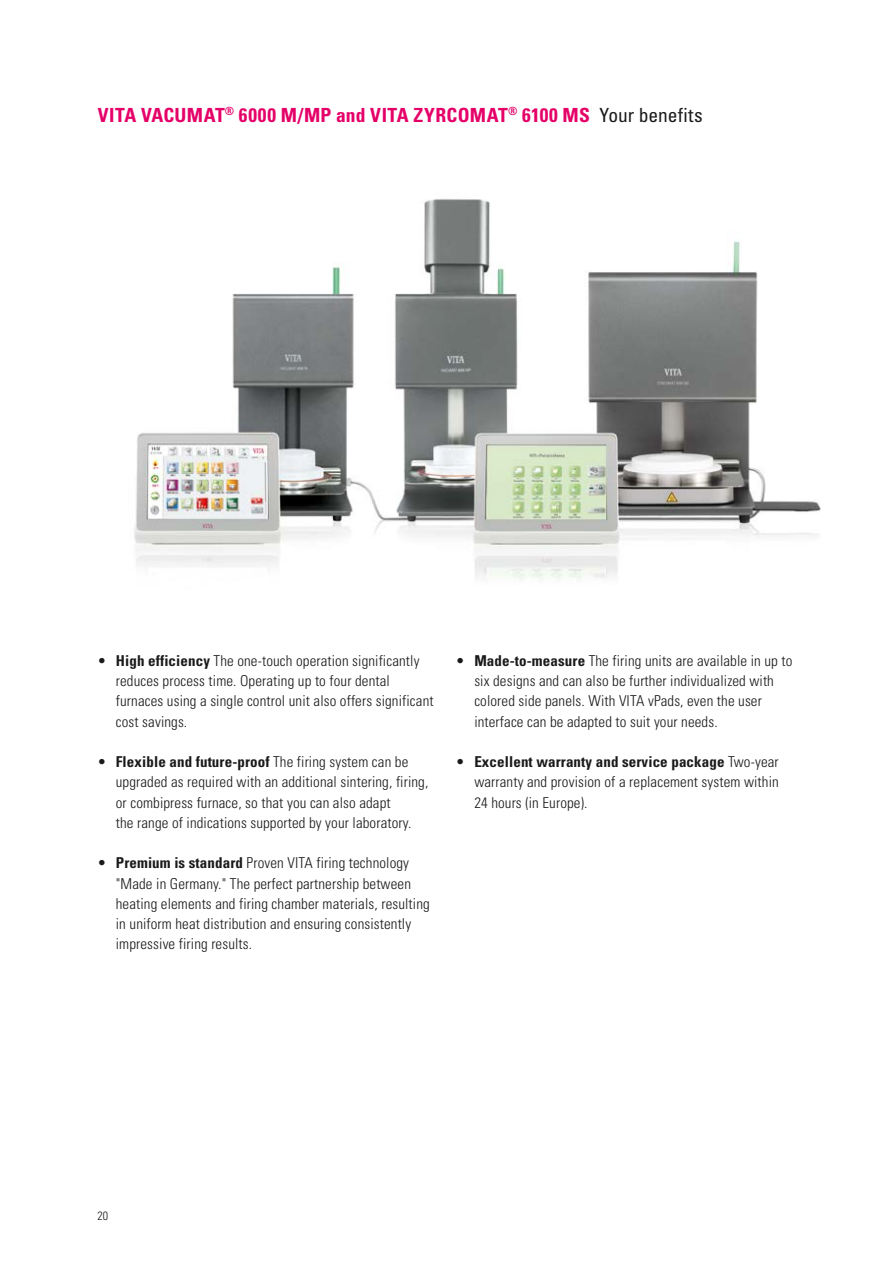
<style>
.page{position:relative;width:893px;height:1263px;background:#fff}
.page>*{position:absolute;margin:0;border:0;box-sizing:border-box;transform-origin:0 0}
.t1{font:700 condensed 19.5px "Univers LT";letter-spacing:.02em;color:#e50068}
.t2{font:condensed 19.5px "Univers LT";letter-spacing:-.005em;color:#1a1a1a}
.t3{font:300 condensed 15px/20.2px "Univers LT";letter-spacing:.01em;color:#1a1a1a}
.t4{font:300 condensed 12px "Univers LT";color:#1a1a1a}
.s1{font-weight:700}
</style>
<div class="page">
<img style="left:134px;top:199px;width:687px;height:381px">
<h1 class="t1" style="left:98px;top:103px;width:494px">VITA VACUMAT<sup>®</sup> 6000 M/MP and VITA ZYRCOMAT<sup>®</sup> 6100 MS</h1>
<h1 class="t2" style="left:600px;top:103px;width:105px">Your benefits</h1>
<p class="t3" style="left:116px;top:650px;width:319px;text-indent:-17px"><span class="s1">• High efficiency</span> The one-touch operation significantly reduces process time. Operating up to four dental furnaces using a single control unit also offers significant cost savings.</p>
<p class="t3" style="left:116px;top:752px;width:314px;text-indent:-17px"><span class="s1">• Flexible and future-proof</span> The firing system can be upgraded as required with an additional sintering, firing, or combipress furnace, so that you can also adapt<br>the range of indications supported by your laboratory.</p>
<p class="t3" style="left:116px;top:853px;width:315px;text-indent:-17px"><span class="s1">• Premium is standard</span> Proven VITA firing technology "Made in Germany." The perfect partnership between heating elements and firing chamber materials, resulting in uniform heat distribution and ensuring consistently impressive firing results.</p>
<p class="t3" style="left:474px;top:650px;width:319px;text-indent:-17px"><span class="s1">• Made-to-measure</span> The firing units are available in up to six designs and can also be further individualized with colored side panels. With VITA vPads, even the user interface can be adapted to suit your needs.</p>
<p class="t3" style="left:474px;top:752px;width:306px;text-align:justify;text-indent:-17px"><span class="s1">• Excellent warranty and service package</span> Two-year warranty and provision of a replacement system within 24 hours (in Europe).</p>
<p class="t4" style="left:97px;top:1208px;width:12px">20</p>
</div>
